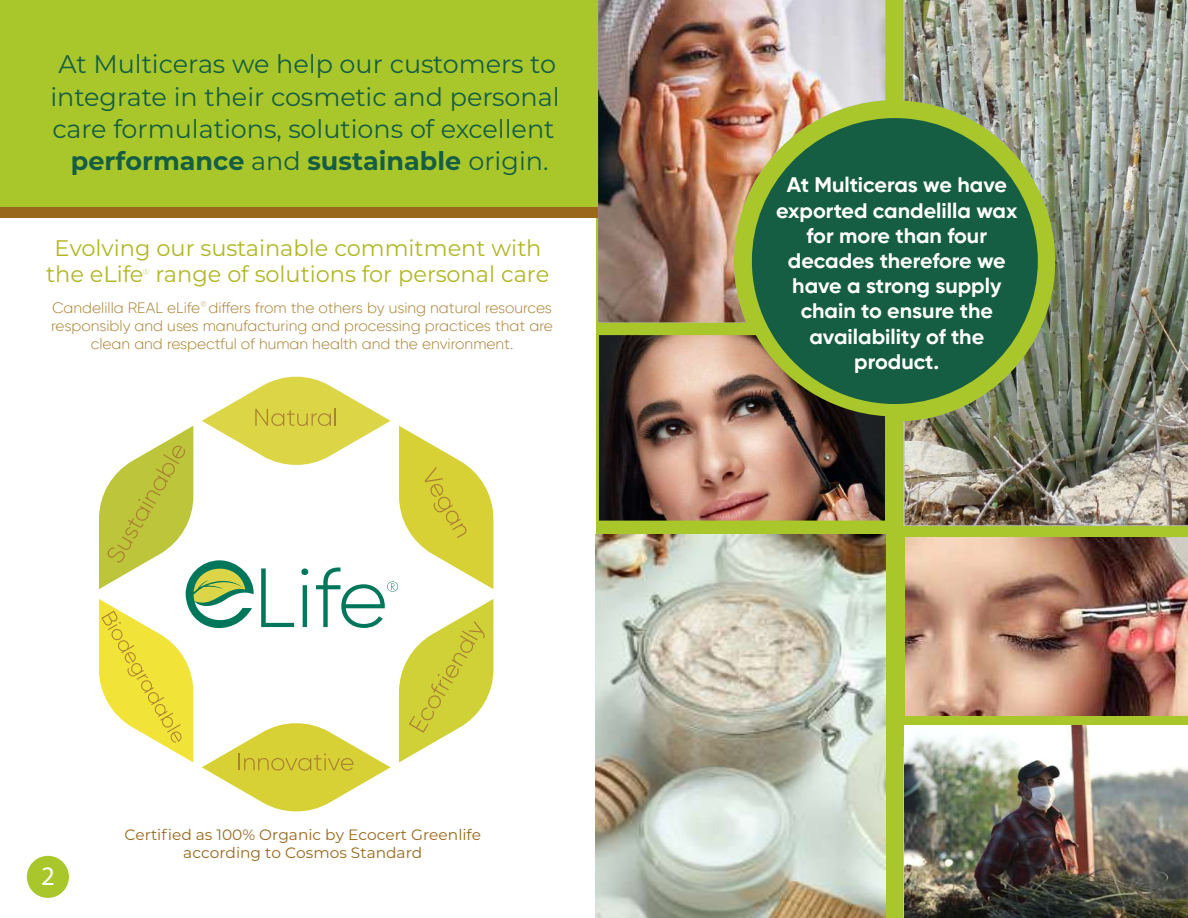
<style>
.page{position:relative;width:1188px;height:918px;background:#fff}
.page>*{position:absolute;margin:0;border:0;box-sizing:border-box;transform-origin:0 0}
.t1{font:26.85px "Myriad Pro";color:#fff}
.t2{font:25.5px/32.4px "Montserrat";color:#165e43;text-align:center}
.t3{font:22.5px/26.4px "Montserrat";color:#b0b724;text-align:center}
.t4{font:700 21px/25.2px "Gilroy";color:#fff;text-align:center}
.t5{font:300 15px/18px "Gilroy";color:#ab8132;text-align:center}
.t6{font:15px/18px "Montserrat";color:#99681b;text-align:center}
.s1{font-weight:700}
</style>
<div class="page">
<div style="left:0;top:0;width:596px;height:209px;background:#a9c72b"></div>
<div style="left:596px;top:0;width:592px;height:918px;background:#a9c72b"></div>
<div style="left:766px;top:118px;width:139px;height:286px;background:#165e43"></div>
<img style="left:598px;top:0;width:287px;height:322px">
<img style="left:906px;top:538px;width:282px;height:177px">
<div style="left:0;top:208px;width:598px;height:10px;background:#99681b"></div>
<div style="left:27px;top:856px;width:42px;height:42px;background:#a9c72b;border-radius:50%"></div>
<svg style="left:99px;top:376px;width:394px;height:436px"></svg>
<img style="left:905px;top:0;width:283px;height:525px">
<img style="left:595px;top:534px;width:290px;height:384px">
<img style="left:904px;top:726px;width:284px;height:192px">
<img style="left:599px;top:335px;width:286px;height:186px">
<svg style="left:143px;top:269px;width:5px;height:5px"></svg>
<svg style="left:201px;top:301px;width:5px;height:5px"></svg>
<h2 class="t2" style="left:50px;top:47px;width:511px">At Multiceras we help our customers to integrate in their cosmetic and personal care formulations, solutions of excellent <span class="s1">performance</span> and <span class="s1">sustainable</span> origin.</h2>
<h3 class="t3" style="left:46px;top:234px;width:505px">Evolving our sustainable commitment with the eLife range of solutions for personal care</h3>
<p class="t5" style="left:51px;top:298px;width:503px">Candelilla REAL eLife differs from the others by using natural resources responsibly and uses manufacturing and processing practices that are clean and respectful of human health and the environment.</p>
<h1 class="t1" style="left:41px;top:859px;width:15px">2</h1>
<p class="t6" style="left:125px;top:826px;width:358px">Certified as 100% Organic by Ecocert Greenlife according to Cosmos Standard</p>
<h3 class="t4" style="left:776px;top:172px;width:243px">At Multiceras we have exported candelilla wax for more than four decades therefore we have a strong supply chain to ensure the availability of the product.</h3>
</div>
